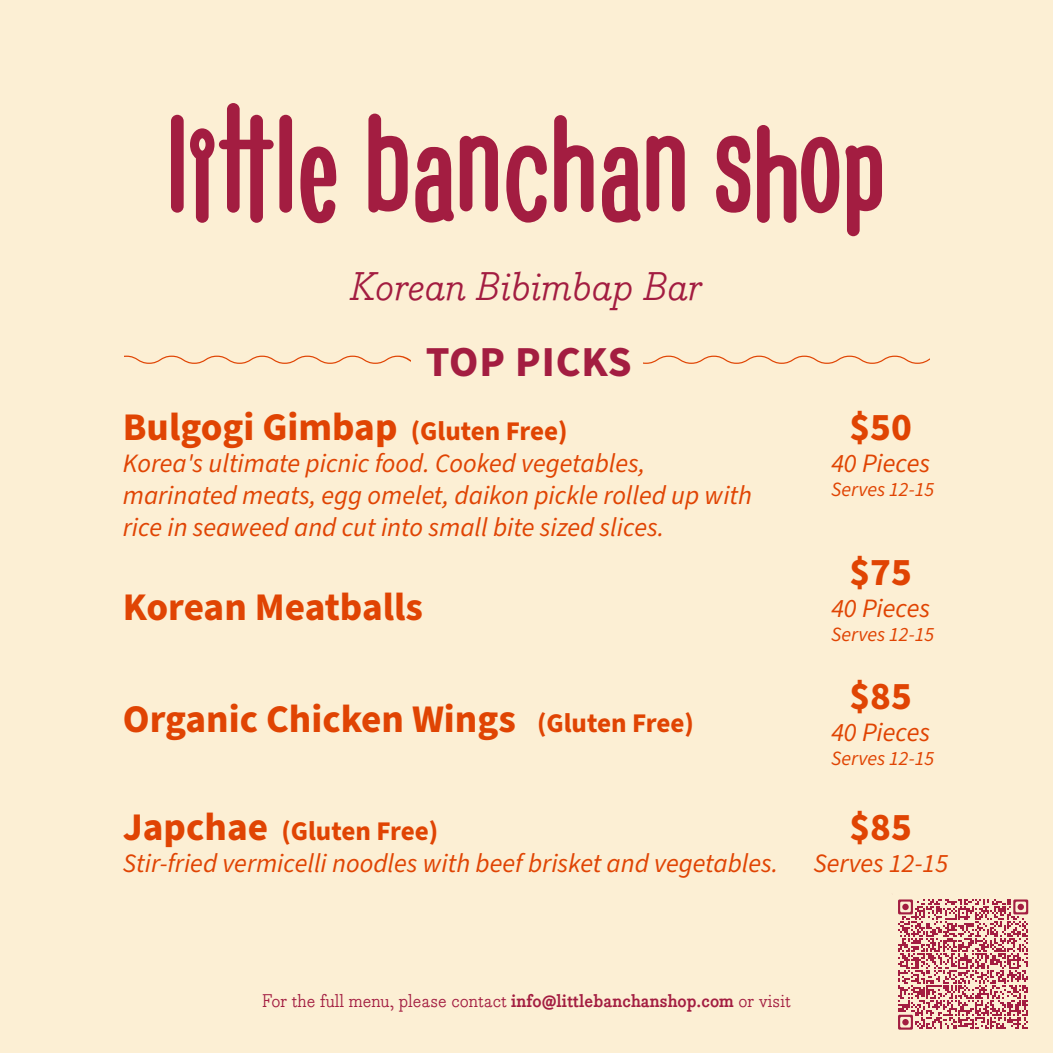
<style>
.page{position:relative;width:1053px;height:1053px;background:#fcefd4}
.page>*{position:absolute;margin:0;border:0;box-sizing:border-box;transform-origin:0 0}
.t1{font:700 42.75px "Source Sans Pro";letter-spacing:.02em;color:#a31d41}
.t2{font:700 39.15px "Source Sans Pro";color:#e04403}
.t3{font:italic 39.15px "Bodoni Egyptian Pro";color:#a31d41}
.t4{font:700 27px "Source Sans Pro";color:#e04403}
.t5{font:italic 26.55px/31.7px "Source Sans Pro";color:#e04403}
.t6{font:italic 20.25px "Source Sans Pro";color:#e04403}
.t7{font:18px "Bodoni Egyptian Pro";color:#a31d41}
.s1{font-size:27px}
.s2{font-size:39.15px}
.s3{font-weight:700}
</style>
<div class="page">
<svg style="left:124px;top:356px;width:806px;height:8px"></svg>
<div style="left:411px;top:334px;width:232px;height:63px;background:#fcefd4"></div>
<svg style="left:757px;top:125px;width:125px;height:111px"></svg>
<svg style="left:716px;top:136px;width:34px;height:77px"></svg>
<svg style="left:368px;top:114px;width:40px;height:99px"></svg>
<svg style="left:602px;top:147px;width:39px;height:76px"></svg>
<svg style="left:415px;top:147px;width:39px;height:76px"></svg>
<svg style="left:506px;top:146px;width:41px;height:77px"></svg>
<svg style="left:460px;top:135px;width:38px;height:76px"></svg>
<svg style="left:647px;top:135px;width:38px;height:76px"></svg>
<svg style="left:554px;top:115px;width:40px;height:97px"></svg>
<div style="left:171px;top:115px;width:13px;height:98px;background:#a31d41;border-radius:6px"></div>
<div style="left:279px;top:115px;width:13px;height:98px;background:#a31d41;border-radius:6px"></div>
<svg style="left:300px;top:146px;width:36px;height:77px"></svg>
<svg style="left:190px;top:103px;width:84px;height:120px"></svg>
<svg style="left:898px;top:899px;width:130px;height:131px"></svg>
<div style="left:902px;top:1019px;width:7px;height:6px;background:#a31d41;border-radius:50%"></div>
<h2 class="t3" style="left:350px;top:262px;width:355px">Korean Bibimbap Bar</h2>
<h1 class="t1" style="left:426px;top:333px;width:208px">TOP PICKS</h1>
<h2 class="t2" style="left:123px;top:401px;width:446px">Bulgogi Gimbap <span class="s1">(Gluten Free)</span></h2>
<p class="t5" style="left:123px;top:448px;width:631px">Korea's ultimate picnic food. Cooked vegetables, marinated meats, egg omelet, daikon pickle rolled up with rice in seaweed and cut into small bite sized slices.</p>
<h2 class="t2" style="left:123px;top:581px;width:302px">Korean Meatballs</h2>
<h2 class="t2" style="left:123px;top:693px;width:573px">Organic Chicken Wings <span class="s1">(Gluten Free)</span></h2>
<p class="t4" style="left:123px;top:813px;width:317px"><span class="s2">Japchae</span> (Gluten Free)</p>
<p class="t5" style="left:123px;top:848px;width:657px">Stir-fried vermicelli noodles with beef brisket and vegetables.</p>
<h2 class="t2" style="left:849px;top:401px;width:64px">$50</h2>
<p class="t5" style="left:831px;top:448px;width:100px">40 Pieces</p>
<p class="t6" style="left:831px;top:476px;width:104px">Serves 12-15</p>
<h2 class="t2" style="left:849px;top:546px;width:64px">$75</h2>
<p class="t5" style="left:831px;top:593px;width:100px">40 Pieces</p>
<p class="t6" style="left:831px;top:621px;width:104px">Serves 12-15</p>
<h2 class="t2" style="left:849px;top:670px;width:64px">$85</h2>
<p class="t5" style="left:831px;top:717px;width:100px">40 Pieces</p>
<p class="t6" style="left:831px;top:745px;width:104px">Serves 12-15</p>
<h2 class="t2" style="left:849px;top:800px;width:64px">$85</h2>
<p class="t5" style="left:813px;top:848px;width:136px">Serves 12-15</p>
<p class="t7" style="left:262px;top:990px;width:530px">For the full menu, please contact <span class="s3">info@littlebanchanshop.com</span> or visit</p>
</div>
